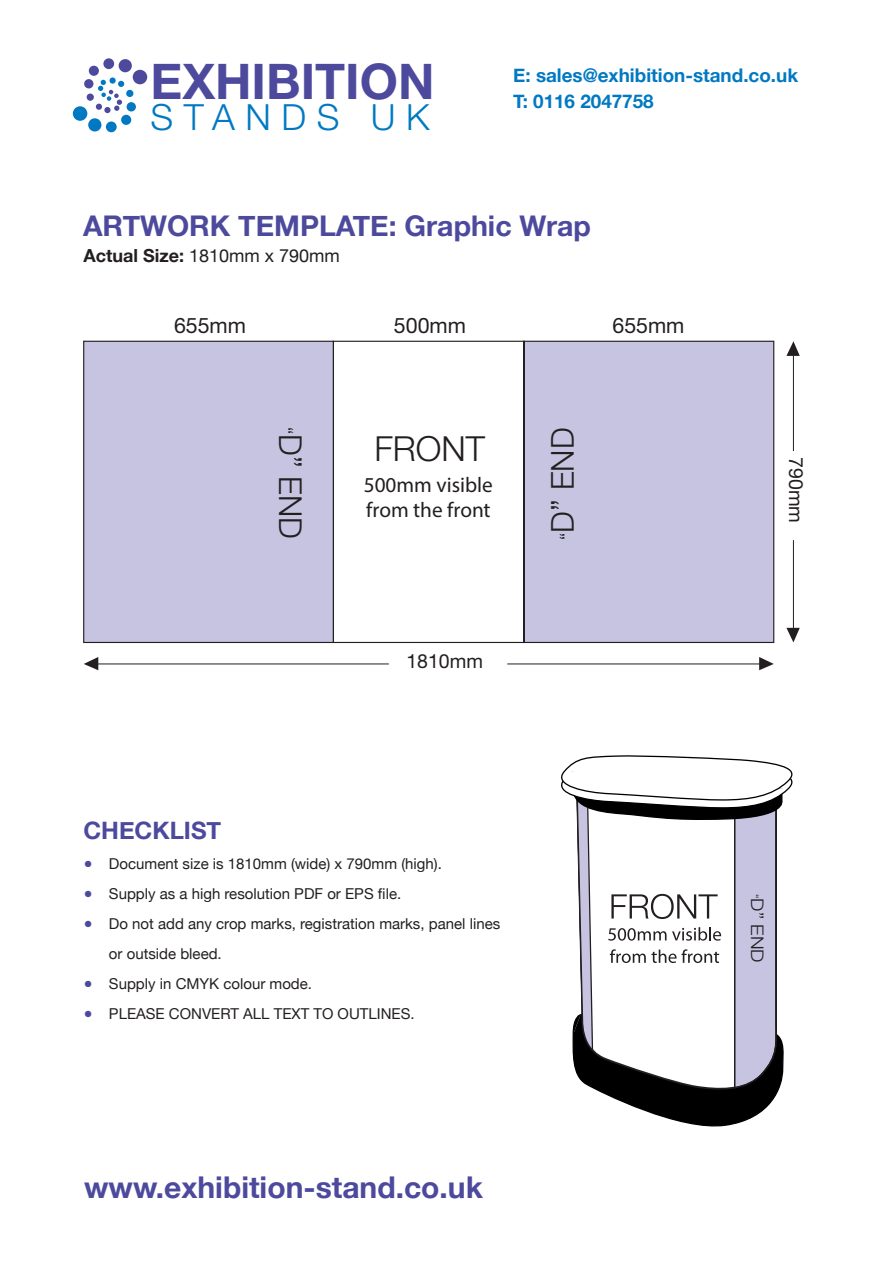
<style>
.page{position:relative;width:893px;height:1263px;background:#fff}
.page>*{position:absolute;margin:0;border:0;box-sizing:border-box;transform-origin:0 0}
.t1{font:700 49.2px "Helvetica Neue";color:#4d4a9e}
.t2{font:300 36.15px "Helvetica Neue";letter-spacing:.295em;color:#0079c2}
.t3{font:300 34.5px "Helvetica Neue";color:#231f20}
.t4{font:300 31.65px "Helvetica Neue";color:#231f20}
.t5{font:700 30px "Helvetica Neue";color:#4d4a9e}
.t6{font:700 28.5px "Helvetica Neue";color:#4d4a9e}
.Heading_1{font:700 24px "Helvetica Neue";color:#4d4a9e}
.t7{font:21.3px/25.5px "Myriad Pro";color:#231f20}
.t8{font:21.3px "Helvetica Neue";color:#231f20}
.t9{font:19.5px "Helvetica Neue";color:#231f20}
.t10{font:700 18.9px "Helvetica Neue";color:#0079c2}
.t11{font:18px "Helvetica Neue";color:#231f20}
.t12{font:300 17.4px "Helvetica Neue";color:#231f20;scale:1.12 1}
.t13{font:15px/30px "Helvetica Neue";color:#231f20}
.s1{font-weight:700}
.s2{font-size:19.8px}
.s3{color:#4d4a9e}
.s4{font-size:10.8px}
</style>
<div class="page">
<svg style="left:561px;top:755px;width:232px;height:371px"></svg>
<div style="left:84px;top:341px;width:249px;height:301px;background:#c6c4e1"></div>
<div style="left:83px;top:341px;width:251px;height:302px;border:1px solid #231f20"></div>
<svg style="left:332px;top:340px;width:443px;height:304px"></svg>
<hr style="left:793px;top:540px;width:1px;height:97px;background:#231f20">
<svg style="left:786px;top:628px;width:14px;height:14px"></svg>
<hr style="left:793px;top:346px;width:1px;height:105px;background:#231f20">
<svg style="left:786px;top:341px;width:14px;height:15px"></svg>
<hr style="left:89px;top:663px;width:300px;height:1px;background:#231f20">
<svg style="left:84px;top:657px;width:14px;height:13px"></svg>
<hr style="left:507px;top:663px;width:262px;height:1px;background:#231f20">
<svg style="left:759px;top:657px;width:15px;height:13px"></svg>
<div style="left:133px;top:70px;width:14px;height:14px;background:#4d4a9e;border-radius:50%"></div>
<div style="left:119px;top:59px;width:13px;height:13px;background:#4d4a9e;border-radius:50%"></div>
<div style="left:103px;top:58px;width:11px;height:11px;background:#4d4a9e;border-radius:50%"></div>
<div style="left:89px;top:66px;width:10px;height:10px;background:#4d4a9e;border-radius:50%"></div>
<div style="left:84px;top:79px;width:9px;height:9px;background:#4d4a9e;border-radius:50%"></div>
<div style="left:87px;top:94px;width:7px;height:7px;background:#4d4a9e;border-radius:50%"></div>
<div style="left:104px;top:107px;width:7px;height:6px;background:#4d4a9e;border-radius:50%"></div>
<div style="left:73px;top:106px;width:14px;height:15px;background:#0079c2;border-radius:50%"></div>
<div style="left:88px;top:118px;width:13px;height:13px;background:#0079c2;border-radius:50%"></div>
<div style="left:106px;top:121px;width:11px;height:11px;background:#0079c2;border-radius:50%"></div>
<div style="left:121px;top:115px;width:10px;height:10px;background:#0079c2;border-radius:50%"></div>
<div style="left:127px;top:102px;width:9px;height:9px;background:#0079c2;border-radius:50%"></div>
<div style="left:126px;top:90px;width:7px;height:7px;background:#0079c2;border-radius:50%"></div>
<div style="left:110px;top:77px;width:6px;height:7px;background:#0079c2;border-radius:50%"></div>
<svg style="left:96px;top:80px;width:28px;height:31px"></svg>
<p class="t1" style="left:150px;top:42px;width:286px">EXHIBITION</p>
<p class="t2" style="left:150px;top:88px;width:281px">STANDS UK</p>
<p class="t10" style="left:513px;top:60px;width:286px">E: sales@exhibition-stand.co.uk</p>
<p class="t10" style="left:513px;top:86px;width:142px">T: 0116 2047758</p>
<p class="t6" style="left:83px;top:204px;width:509px">ARTWORK TEMPLATE: Graphic Wrap</p>
<p class="t11" style="left:83px;top:242px;width:258px"><span class="s1">Actual Size:</span> 1810mm x 790mm</p>
<p class="t8" style="left:174px;top:310px;width:73px">655mm</p>
<p class="t8" style="left:394px;top:310px;width:73px">500mm</p>
<p class="t8" style="left:612px;top:310px;width:73px">655mm</p>
<p class="t9" style="left:400px;top:317px;width:67px">655mm</p>
<p class="t9" style="left:609px;top:320px;width:67px">500mm</p>
<p class="t4" style="left:316px;top:427px;width:114px;rotate:90deg"><span class="s2">“</span>D” END</p>
<p class="t4" style="left:537px;top:540px;width:114px;rotate:-90deg"><span class="s2">“</span>D” END</p>
<p class="t3" style="left:374px;top:421px;width:112px">FRONT</p>
<p class="t7" style="left:364px;top:472px;width:131px">500mm visible from the front</p>
<p class="t9" style="left:406px;top:647px;width:78px">1810mm</p>
<p class="Heading_1" style="left:83px;top:812px;width:139px">CHECKLIST</p>
<p class="t13" style="left:83px;top:850px;width:360px"><span class="s3">●</span> Document size is 1810mm (wide) x 790mm (high).</p>
<p class="t13" style="left:83px;top:880px;width:319px"><span class="s3">●</span> Supply as a high resolution PDF or EPS file.</p>
<p class="t13" style="left:109px;top:910px;width:393px;text-indent:-26px"><span class="s3">●</span> Do not add any crop marks, registration marks, panel lines or outside bleed.</p>
<p class="t13" style="left:83px;top:970px;width:230px"><span class="s3">●</span> Supply in CMYK colour mode.</p>
<p class="t13" style="left:83px;top:1000px;width:333px"><span class="s3">●</span> PLEASE CONVERT ALL TEXT TO OUTLINES.</p>
<p class="t5" style="left:84px;top:1164px;width:400px">www.exhibition-stand.co.uk</p>
<p class="t9" style="left:810px;top:457px;width:67px;rotate:90deg">790mm</p>
<p class="t12" style="left:771px;top:894px;width:63px;rotate:90deg"><span class="s4">“</span>D” END</p>
</div>
